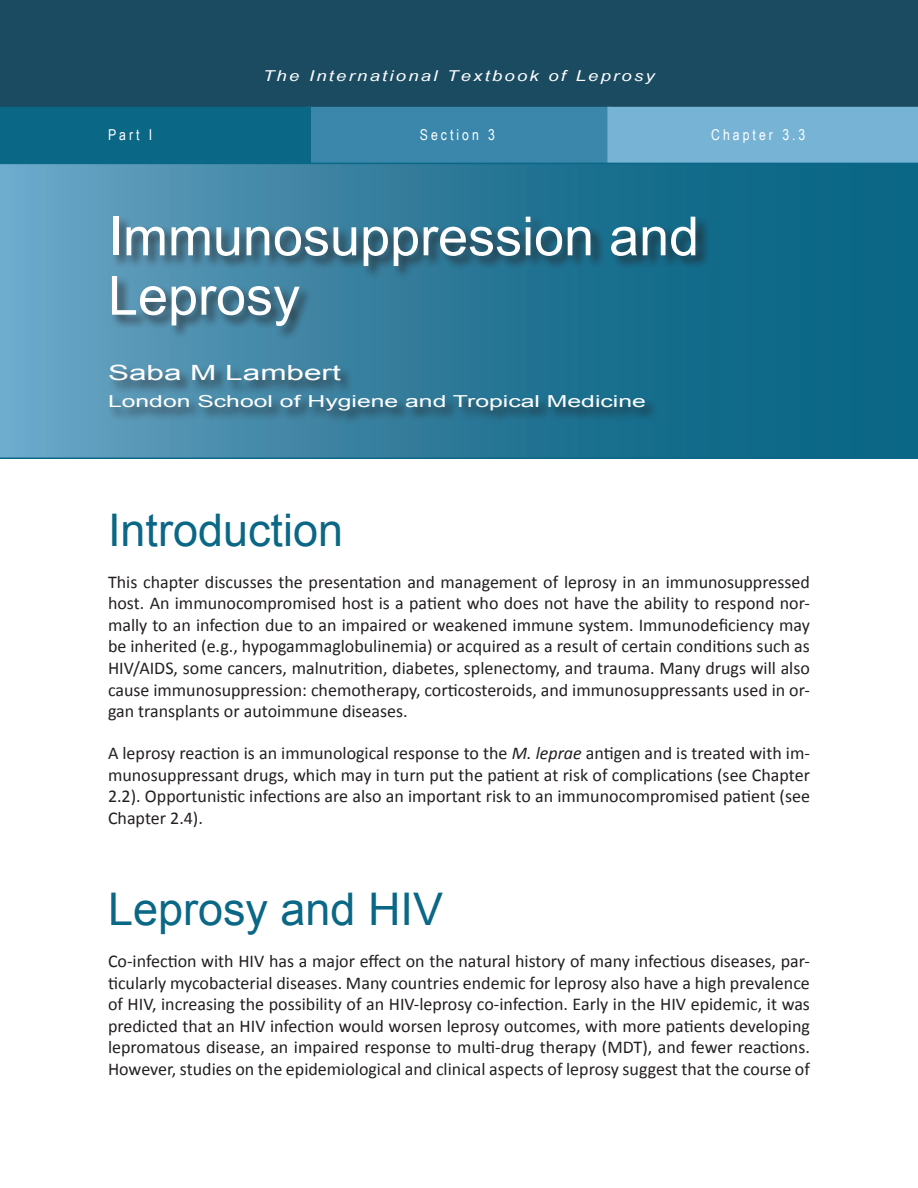
<style>
.page{position:relative;width:918px;height:1188px;background:#fff}
.page>*{position:absolute;margin:0;border:0;box-sizing:border-box;transform-origin:0 0}
.t1{font:54px/59.4px "Arial";color:#fff}
.Heading_1{font:45px "Arial";color:#0a6786}
.Author{font:21px "Arial";color:#fff;scale:1.5 1}
.Body_Text{font:18px/21.6px "Calibri";color:#231f20;text-align:justify}
.Affiliation{font:16.5px "Arial";color:#fff;scale:1.5 1}
.t2{font:italic 15px "Arial Narrow";letter-spacing:.1em;color:#fff;scale:1.5 1}
.t3{font:15px "Arial Narrow";letter-spacing:.2em;color:#fff}
.s1{font-style:italic}
</style>
<div class="page">
<div style="left:0;top:0;width:918px;height:107px;background:#1b4b61"></div>
<div style="left:306px;top:107px;width:306px;height:56px;background:#3a87ab;border:2px solid #3a87ab"></div>
<div style="left:0;top:107px;width:311px;height:56px;background:#0a6786"></div>
<div style="left:607px;top:107px;width:311px;height:56px;background:#76b3d5"></div>
<svg style="left:0;top:163px;width:918px;height:296px;background:#2e7d9c"></svg>
<div style="left:108px;top:215px;width:603px;height:210px;background:#231f20;opacity:.75"></div>
<p class="t2" style="left:263px;top:65px;width:263px">The International Textbook of Leprosy</p>
<p class="t3" style="left:108px;top:124px;width:46px">Part I</p>
<p class="t3" style="left:420px;top:124px;width:77px">Section 3</p>
<p class="t3" style="left:711px;top:124px;width:96px">Chapter 3.3</p>
<p class="t1" style="left:108px;top:207px;width:593px">Immunosuppression and<br>Leprosy</p>
<p class="Author" style="left:108px;top:359px;width:157px">Saba M Lambert</p>
<p class="Affiliation" style="left:108px;top:390px;width:360px">London School of Hygiene and Tropical Medicine</p>
<p class="Heading_1" style="left:108px;top:500px;width:237px">Introduction</p>
<p class="Body_Text" style="left:108px;top:570px;width:703px">This chapter discusses the presentation and management of leprosy in an immunosuppressed host. An immunocompromised host is a patient who does not have the ability to respond nor&shy;mally to an infection due to an impaired or weakened immune system. Immunodeficiency may be inherited (e.g., hypogammaglobulinemia) or acquired as a result of certain conditions such as HIV/AIDS, some cancers, malnutrition, diabetes, splenectomy, and trauma. Many drugs will also cause immunosuppression: chemotherapy, corticosteroids, and immunosuppressants used in or&shy;gan transplants or autoimmune diseases.</p>
<p class="Body_Text" style="left:108px;top:741px;width:704px">A leprosy reaction is an immunological response to the <span class="s1">M. leprae</span> antigen and is treated with im&shy;munosuppressant drugs, which may in turn put the patient at risk of complications (see Chapter 2.2). Opportunistic infections are also an important risk to an immunocompromised patient (see Chapter 2.4).</p>
<p class="Heading_1" style="left:108px;top:880px;width:337px">Leprosy and HIV</p>
<p class="Body_Text" style="left:108px;top:949px;width:704px">Co-infection with HIV has a major effect on the natural history of many infectious diseases, par&shy;ticularly mycobacterial diseases. Many countries endemic for leprosy also have a high prevalence of HIV, increasing the possibility of an HIV-leprosy co-infection. Early in the HIV epidemic, it was predicted that an HIV infection would worsen leprosy outcomes, with more patients developing lepromatous disease, an impaired response to multi-drug therapy (MDT), and fewer reactions.<br>However, studies on the epidemiological and clinical aspects of leprosy suggest that the course of</p>
</div>
